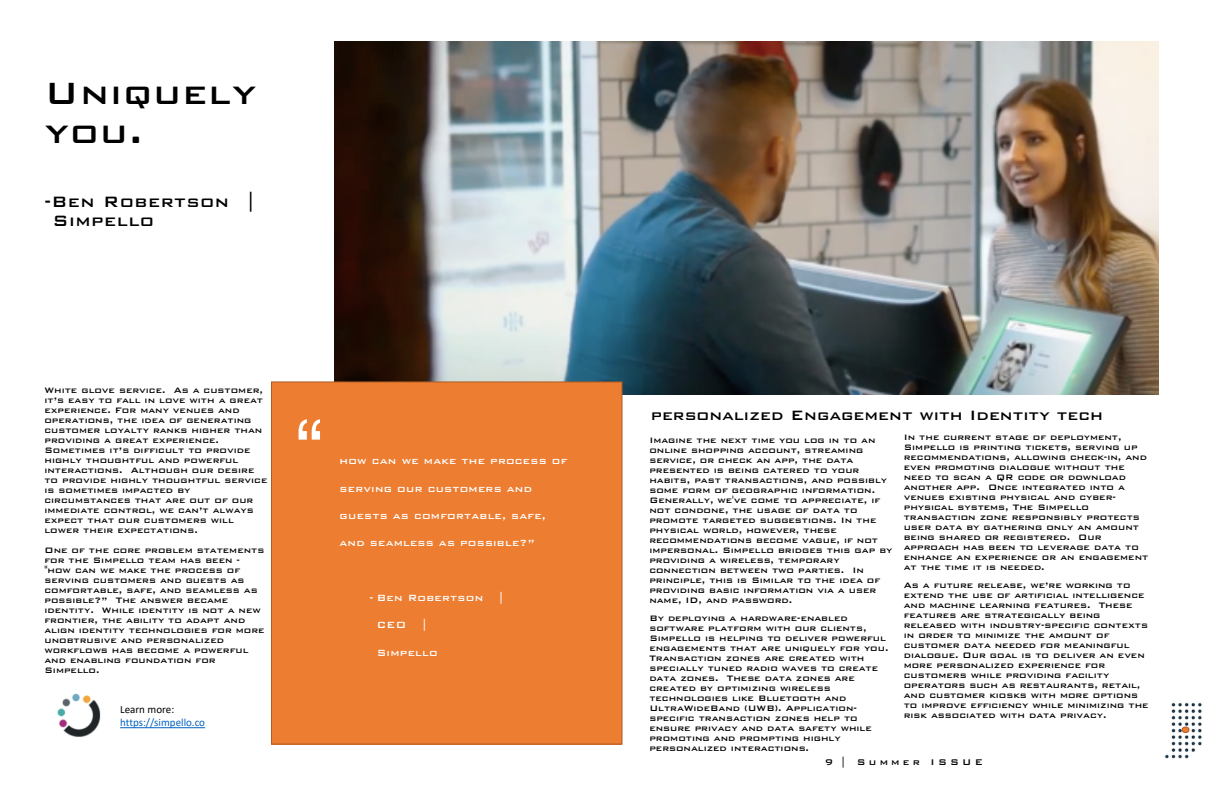
<style>
.page{position:relative;width:1224px;height:792px;background:#fff}
.page>*{position:absolute;margin:0;border:0;box-sizing:border-box;transform-origin:0 0}
.t1{font:80px "Helvetica";color:#fff}
.t2{font:500 41px/38.7px "Bank Gothic";letter-spacing:.02em;color:#000}
.t3{font:500 20px/18.9px "Bank Gothic";letter-spacing:.02em;color:#000}
.t4{font:500 18px "Bank Gothic";color:#000}
.t5{font:500 12px "Bank Gothic";letter-spacing:.02em;color:#fff}
.t6{font:11px "Calibri";color:#0563c1}
.t7{font:500 11px "Bank Gothic";letter-spacing:.29em;color:#000}
.t8{font:11px "Calibri";color:#000}
.t9{font:500 10.5px/10px "Bank Gothic";color:#000}
.t10{font:500 10.5px/10px "Bank Gothic";color:#030303}
</style>
<div class="page">
<img style="left:334px;top:41px;width:825px;height:354px">
<div style="left:272px;top:382px;width:350px;height:362px;background:#ed7d31"></div>
<div style="left:271px;top:381px;width:351px;height:364px;border:1px solid #ad5b24"></div>
<hr style="left:120px;top:727px;width:85px;height:1px;background:#0563c1">
<img style="left:1164px;top:702px;width:38px;height:57px">
<svg style="left:1181px;top:726px;width:8px;height:8px"></svg>
<img style="left:57px;top:693px;width:44px;height:44px">
<h2 class="t2" style="left:44px;top:74px;width:213px">Uniquely you.</h2>
<h3 class="t3" style="left:53px;top:192px;width:205px;text-indent:-8px">-Ben Robertson |<br>Simpello</h3>
<p class="t10" style="left:44px;top:385px;width:224px">White glove service. As a customer, it’s easy to fall in love with a great experience. For many venues and operations, the idea of generating customer loyalty ranks higher than providing a great experience.<br>Sometimes it’s difficult to provide highly thoughtful and powerful interactions. Although our desire to provide highly thoughtful service is sometimes impacted by circumstances that are out of our immediate control, we can’t always expect that our customers will lower their expectations.</p>
<p class="t10" style="left:44px;top:545px;width:222px">One of the core problem statements for the Simpello team has been - "how can we make the process of serving customers and guests as comfortable, safe, and seamless as possible?” The answer became identity. While identity is not a new frontier, the ability to adapt and align identity technologies for more unobtrusive and personalized workflows has become a powerful and enabling foundation for<br>Simpello.</p>
<p class="t8" style="left:120px;top:705px;width:56px">Learn more:</p>
<p class="t6" style="left:120px;top:718px;width:86px">https://simpello.co</p>
<h1 class="t1" style="left:296px;top:416px;width:28px">“</h1>
<p class="t5" style="left:340px;top:455px;width:229px">how can we make the process of</p>
<p class="t5" style="left:340px;top:482px;width:194px">serving our customers and</p>
<p class="t5" style="left:340px;top:509px;width:208px">guests as comfortable, safe,</p>
<p class="t5" style="left:340px;top:537px;width:197px">and seamless as possible?”</p>
<p class="t5" style="left:370px;top:591px;width:136px">- Ben Robertson |</p>
<p class="t5" style="left:377px;top:619px;width:52px">CEO |</p>
<p class="t5" style="left:377px;top:646px;width:62px">Simpello</p>
<h3 class="t4" style="left:651px;top:405px;width:454px">personalized Engagement with Identity tech</h3>
<p class="t9" style="left:904px;top:432px;width:246px">In the current stage of deployment, Simpello is printing tickets, serving up recommendations, allowing check-in, and even promoting dialogue without the need to scan a QR code or download another app. Once integrated into a venues existing physical and cyber&shy;physical systems, The Simpello transaction zone responsibly protects user data by gathering only an amount being shared or registered. Our approach has been to leverage data to enhance an experience or an engagement at the time it is needed.</p>
<p class="t9" style="left:904px;top:580px;width:246px">As a future release, we’re working to extend the use of artificial intelligence and machine learning features. These features are strategically being released with industry-specific contexts in order to minimize the amount of customer data needed for meaningful dialogue. Our goal is to deliver an even more personalized experience for customers while providing facility operators such as restaurants, retail, and customer kiosks with more options to improve efficiency while minimizing the risk associated with data privacy.</p>
<p class="t9" style="left:649px;top:436px;width:245px">Imagine the next time you log in to an online shopping account, streaming service, or check an app, the data presented is being catered to your habits, past transactions, and possibly some form of geographic information.<br>Generally, we've come to appreciate, if not condone, the usage of data to promote targeted suggestions. In the physical world, however, these recommendations become vague, if not impersonal. Simpello bridges this gap by providing a wireless, temporary connection between two parties. In principle, this is Similar to the idea of providing basic information via a user name, ID, and password.</p>
<p class="t9" style="left:649px;top:614px;width:241px">By deploying a hardware-enabled software platform with our clients, Simpello is helping to deliver powerful engagements that are uniquely for you.<br>Transaction zones are created with specially tuned radio waves to create data zones. These data zones are created by optimizing wireless technologies like Bluetooth and UltraWideBand (UWB). Application&shy;specific transaction zones help to ensure privacy and data safety while promoting and prompting highly personalized interactions.</p>
<p class="t7" style="left:825px;top:756px;width:160px">9 | Summer ISSUE</p>
</div>
